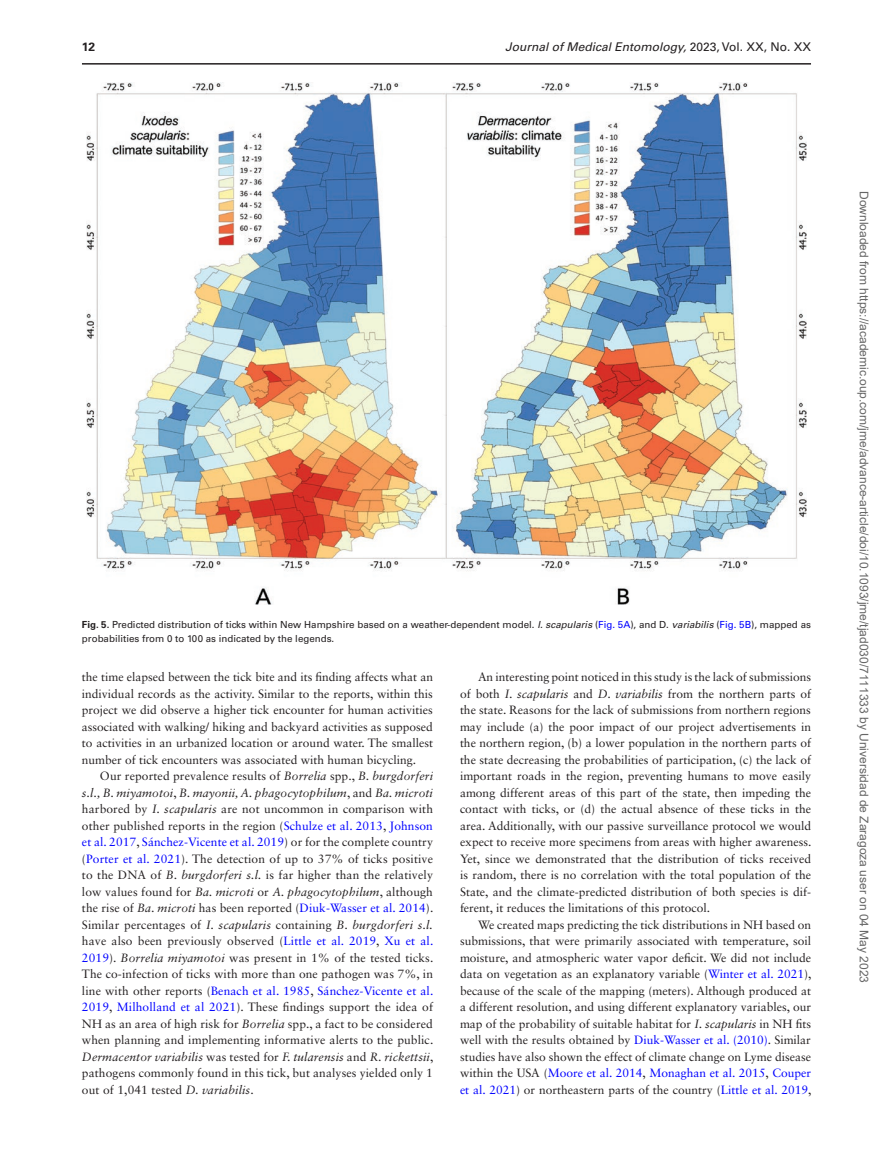
<style>
.page{position:relative;width:893px;height:1174px;background:#fff}
.page>*{position:absolute;margin:0;border:0;box-sizing:border-box;transform-origin:0 0}
.t1{font:12px/16.5px "Sabon LT Std";color:#231f20;text-align:justify}
.t2{font:12px "Arial";color:#666}
.t3{font:italic 12px "Univers LT Std";color:#231f20}
.t4{font:700 12px "Univers LT Std";color:#231f20}
.t5{font:9.75px/14.2px "Univers LT Std";color:#231f20}
.s1{font-style:normal}
.s2{font-weight:700}
.s3{font-style:italic}
.s4{color:#00f}
</style>
<div class="page">
<hr style="left:82px;top:63px;width:729px;height:2px;background:#231f20">
<img style="left:86px;top:82px;width:720px;height:522px">
<p class="t4" style="left:82px;top:40px;width:15px">12</p>
<p class="t3" style="left:505px;top:40px;width:307px">Journal of Medical Entomology, <span class="s1">2023, Vol. XX, No. XX</span></p>
<p class="t5" style="left:82px;top:617px;width:730px"><span class="s2">Fig. 5.</span> Predicted distribution of ticks within New Hampshire based on a weather-dependent model. <span class="s3">I. scapularis</span> (<span class="s4">Fig. 5A</span>), and D. <span class="s3">variabilis</span> (<span class="s4">Fig. 5B</span>), mapped as probabilities from 0 to 100 as indicated by the legends.</p>
<p class="t1" style="left:82px;top:668px;width:353px">the time elapsed between the tick bite and its finding affects what an individual records as the activity. Similar to the reports, within this project we did observe a higher tick encounter for human activities associated with walking/ hiking and backyard activities as supposed to activities in an urbanized location or around water. The smallest number of tick encounters was associated with human bicycling.</p>
<p class="t1" style="left:82px;top:767px;width:353px;text-indent:18px">Our reported prevalence results of <span class="s3">Borrelia</span> spp., <span class="s3">B. burgdorferi s.l., B. miyamotoi</span>, <span class="s3">B. mayonii, A. phagocytophilum</span>, and <span class="s3">Ba. microti </span>harbored by <span class="s3">I. scapularis</span> are not uncommon in comparison with other published reports in the region (<span class="s4">Schulze et al. 2013</span>, <span class="s4">Johnson et al. 2017</span>, <span class="s4">Sánchez-Vicente et al. 2019</span>) or for the complete country (<span class="s4">Porter et al. 2021</span>). The detection of up to 37% of ticks positive to the DNA of <span class="s3">B. burgdorferi s.l.</span> is far higher than the relatively low values found for <span class="s3">Ba. microti</span> or <span class="s3">A. phagocytophilum</span>, although the rise of <span class="s3">Ba. microti</span> has been reported (<span class="s4">Diuk-Wasser et al. 2014</span>).<br>Similar percentages of <span class="s3">I. scapularis</span> containing <span class="s3">B. burgdorferi s.l. </span>have also been previously observed (<span class="s4">Little et al. 2019</span>, <span class="s4">Xu et al.<br>2019</span>). <span class="s3">Borrelia miyamotoi</span> was present in 1% of the tested ticks.<br>The co-infection of ticks with more than one pathogen was 7%, in line with other reports (<span class="s4">Benach et al. 1985</span>, <span class="s4">Sánchez-Vicente et al.<br>2019</span>, <span class="s4">Milholland et al 2021</span>). These findings support the idea of NH as an area of high risk for <span class="s3">Borrelia</span> spp., a fact to be considered when planning and implementing informative alerts to the public.<br><span class="s3">Dermacentor variabilis</span> was tested for <span class="s3">F. tularensis</span> and <span class="s3">R. rickettsii</span>, pathogens commonly found in this tick, but analyses yielded only 1 out of 1,041 tested <span class="s3">D. variabilis</span>.</p>
<p class="t1" style="left:460px;top:668px;width:353px;text-indent:18px">An interesting point noticed in this study is the lack of submissions of both <span class="s3">I. scapularis</span> and <span class="s3">D. variabilis</span> from the northern parts of the state. Reasons for the lack of submissions from northern regions may include (a) the poor impact of our project advertisements in the northern region, (b) a lower population in the northern parts of the state decreasing the probabilities of participation, (c) the lack of important roads in the region, preventing humans to move easily among different areas of this part of the state, then impeding the contact with ticks, or (d) the actual absence of these ticks in the area. Additionally, with our passive surveillance protocol we would expect to receive more specimens from areas with higher awareness.<br>Yet, since we demonstrated that the distribution of ticks received is random, there is no correlation with the total population of the State, and the climate-predicted distribution of both species is dif&shy;ferent, it reduces the limitations of this protocol.</p>
<p class="t1" style="left:460px;top:916px;width:353px;text-indent:18px">We created maps predicting the tick distributions in NH based on submissions, that were primarily associated with temperature, soil moisture, and atmospheric water vapor deficit. We did not include data on vegetation as an explanatory variable (<span class="s4">Winter et al. 2021</span>), because of the scale of the mapping (meters). Although produced at a different resolution, and using different explanatory variables, our map of the probability of suitable habitat for <span class="s3">I. scapularis</span> in NH fits well with the results obtained by <span class="s4">Diuk-Wasser et al. (2010)</span>. Similar studies have also shown the effect of climate change on Lyme disease within the USA (<span class="s4">Moore et al. 2014</span>, <span class="s4">Monaghan et al. 2015</span>, <span class="s4">Couper et al. 2021</span>) or northeastern parts of the country (<span class="s4">Little et al. 2019</span>,</p>
<p class="t2" style="left:868px;top:191px;width:794px;rotate:90deg">Downloaded from https://academic.oup.com/jme/advance-article/doi/10.1093/jme/tjad030/7111333 by Universidad de Zaragoza user on 04 May 2023</p>
</div>
